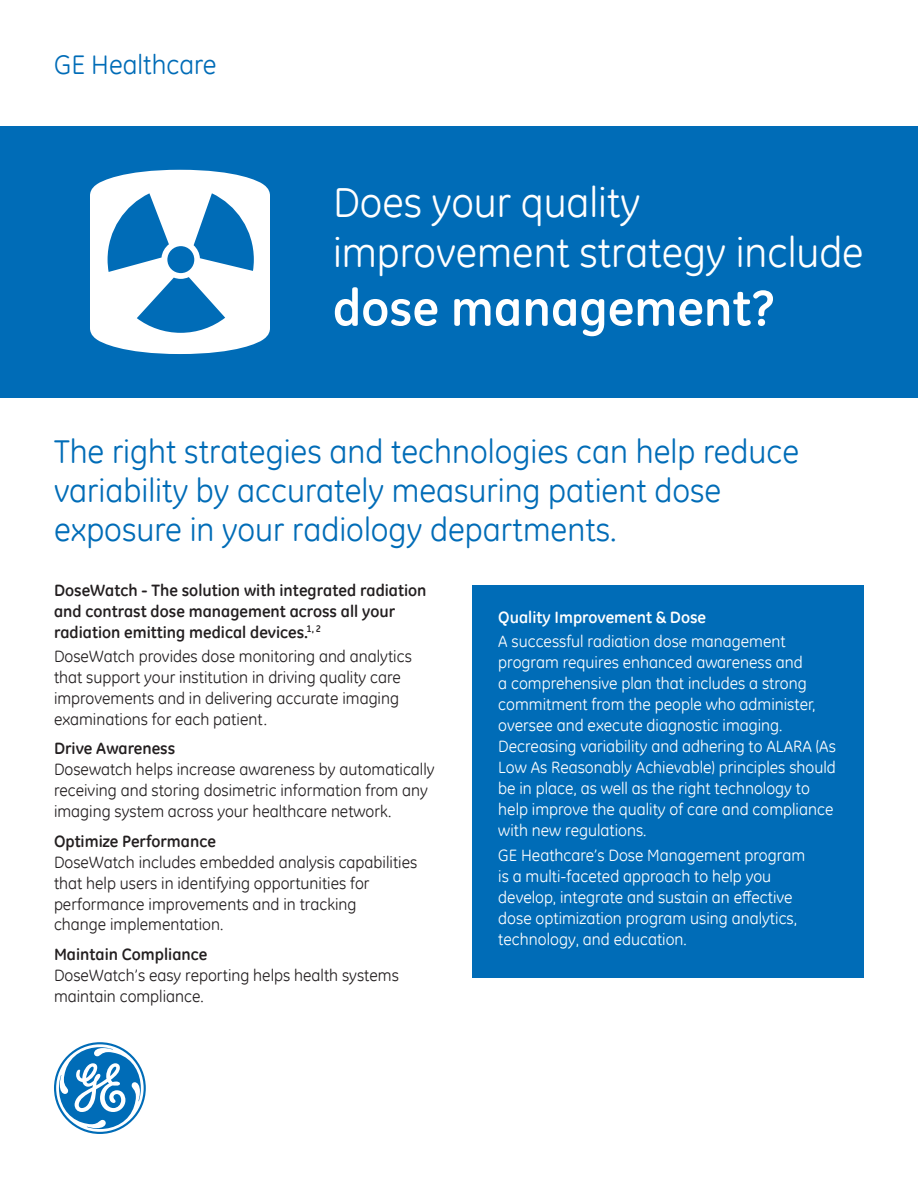
<style>
.page{position:relative;width:918px;height:1188px;background:#fff}
.page>*{position:absolute;margin:0;border:0;box-sizing:border-box;transform-origin:0 0}
.t1{font:700 51px "GE Inspira";color:#fff}
.t2{font:42px/50.4px "GE Inspira";color:#fff}
.Inside_Headline{font:33px "GE Inspira";color:#006cb7}
.t3{font:27px "GE Inspira";color:#006cb7}
.Sell_Sheet_Case_Stud{font:16.5px/21px "GE Inspira";color:#fff}
.Sell_Sheet_Case_Stud-2{font:16.5px/21px "GE Inspira";color:#231f20}
.Sell_Sheet_Case_Stud-3{font:700 16.5px/21px "GE Inspira";color:#231f20}
.Sell_Sheet_Case_Stud-4{font:700 16.5px "GE Inspira";color:#fff}
</style>
<div class="page">
<div style="left:0;top:126px;width:918px;height:271px;background:#006cb7"></div>
<div style="left:472px;top:585px;width:392px;height:392px;background:#006cb7"></div>
<svg style="left:90px;top:170px;width:180px;height:184px"></svg>
<div style="left:167px;top:246px;width:27px;height:27px;background:#006cb7;border-radius:50%"></div>
<svg style="left:54px;top:1042px;width:92px;height:92px"></svg>
<p class="t3" style="left:54px;top:47px;width:164px">GE Healthcare</p>
<p class="t2" style="left:333px;top:176px;width:532px">Does your quality improvement strategy include</p>
<p class="t1" style="left:333px;top:275px;width:442px">dose management?</p>
<p class="Inside_Headline" style="left:54px;top:430px;width:747px">The right strategies and technologies can help reduce</p>
<p class="Inside_Headline" style="left:54px;top:469px;width:669px">variability by accurately measuring patient dose</p>
<p class="Inside_Headline" style="left:54px;top:508px;width:564px">exposure in your radiology departments.</p>
<p class="Sell_Sheet_Case_Stud-3" style="left:54px;top:579px;width:374px">DoseWatch - The solution with integrated radiation and contrast dose management across all your radiation emitting medical devices.<sup>1,</sup> <sup>2</sup></p>
<p class="Sell_Sheet_Case_Stud-2" style="left:54px;top:645px;width:359px">DoseWatch provides dose monitoring and analytics that support your institution in driving quality care improvements and in delivering accurate imaging examinations for each patient.</p>
<p class="Sell_Sheet_Case_Stud-3" style="left:54px;top:738px;width:123px">Drive Awareness</p>
<p class="Sell_Sheet_Case_Stud-2" style="left:54px;top:759px;width:382px">Dosewatch helps increase awareness by automatically receiving and storing dosimetric information from any imaging system across your healthcare network.</p>
<p class="Sell_Sheet_Case_Stud-3" style="left:54px;top:830px;width:163px">Optimize Performance</p>
<p class="Sell_Sheet_Case_Stud-2" style="left:54px;top:851px;width:365px">DoseWatch includes embedded analysis capabilities that help users in identifying opportunities for performance improvements and in tracking<br>change implementation.</p>
<p class="Sell_Sheet_Case_Stud-3" style="left:54px;top:943px;width:155px">Maintain Compliance</p>
<p class="Sell_Sheet_Case_Stud-2" style="left:54px;top:964px;width:346px">DoseWatch’s easy reporting helps health systems maintain compliance.</p>
<p class="Sell_Sheet_Case_Stud-4" style="left:498px;top:606px;width:209px">Quality Improvement &amp; Dose</p>
<p class="Sell_Sheet_Case_Stud" style="left:498px;top:630px;width:339px">A successful radiation dose management program requires enhanced awareness and<br>a comprehensive plan that includes a strong commitment from the people who administer, oversee and execute diagnostic imaging.<br>Decreasing variability and adhering to ALARA (As Low As Reasonably Achievable) principles should be in place, as well as the right technology to help improve the quality of care and compliance with new regulations.</p>
<p class="Sell_Sheet_Case_Stud" style="left:498px;top:845px;width:308px">GE Heathcare’s Dose Management program is a multi-faceted approach to help you develop, integrate and sustain an effective dose optimization program using analytics, technology, and education.</p>
</div>
